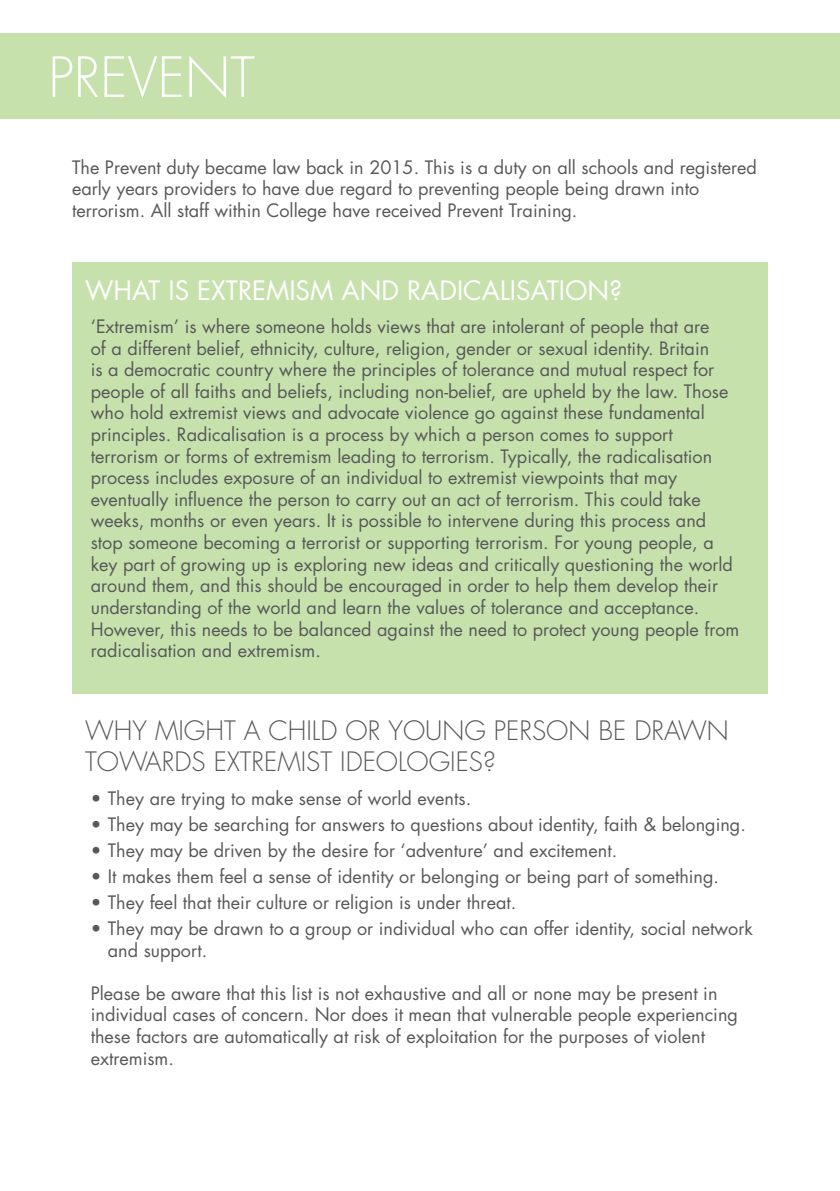
<style>
.page{position:relative;width:840px;height:1191px;background:#fff}
.page>*{position:absolute;margin:0;border:0;box-sizing:border-box;transform-origin:0 0}
.t1{font:300 54px "Futura Std";color:#fff}
.t2{font:300 26px/31.2px "Futura Std";color:#57585a}
.t3{font:26px "Futura Std";color:#fff}
.t4{font:18px/21.6px "Futura Std";color:#57585a}
</style>
<div class="page">
<div style="left:0;top:33px;width:839px;height:85px;background:#c6e1ac"></div>
<div style="left:72px;top:262px;width:695px;height:431px;background:#c6e1ac"></div>
<h1 class="t1" style="left:48px;top:45px;width:208px">PREVENT</h1>
<p class="t4" style="left:72px;top:156px;width:686px">The Prevent duty became law back in 2015. This is a duty on all schools and registered early years providers to have due regard to preventing people being drawn into terrorism. All staff within College have received Prevent Training.</p>
<h2 class="t3" style="left:85px;top:274px;width:538px">WHAT IS EXTREMISM AND RADICALISATION?</h2>
<p class="t4" style="left:91px;top:316px;width:649px">‘Extremism’ is where someone holds views that are intolerant of people that are<br>of a different belief, ethnicity, culture, religion, gender or sexual identity. Britain<br>is a democratic country where the principles of tolerance and mutual respect for people of all faiths and beliefs, including non-belief, are upheld by the law. Those who hold extremist views and advocate violence go against these fundamental principles. Radicalisation is a process by which a person comes to support terrorism or forms of extremism leading to terrorism. Typically, the radicalisation process includes exposure of an individual to extremist viewpoints that may eventually influence the person to carry out an act of terrorism. This could take weeks, months or even years. It is possible to intervene during this process and stop someone becoming a terrorist or supporting terrorism. For young people, a key part of growing up is exploring new ideas and critically questioning the world around them, and this should be encouraged in order to help them develop their understanding of the world and learn the values of tolerance and acceptance.<br>However, this needs to be balanced against the need to protect young people from radicalisation and extremism.</p>
<h2 class="t2" style="left:85px;top:716px;width:645px">WHY MIGHT A CHILD OR YOUNG PERSON BE DRAWN<br>TOWARDS EXTREMIST IDEOLOGIES?</h2>
<p class="t4" style="left:91px;top:787px;width:381px">• They are trying to make sense of world events.</p>
<p class="t4" style="left:91px;top:813px;width:656px">• They may be searching for answers to questions about identity, faith &amp; belonging.</p>
<p class="t4" style="left:91px;top:839px;width:527px">• They may be driven by the desire for ‘adventure’ and excitement.</p>
<p class="t4" style="left:91px;top:865px;width:629px">• It makes them feel a sense of identity or belonging or being part of something.</p>
<p class="t4" style="left:91px;top:891px;width:427px">• They feel that their culture or religion is under threat.</p>
<p class="t4" style="left:108px;top:917px;width:646px;text-indent:-17px">• They may be drawn to a group or individual who can offer identity, social network and support.</p>
<p class="t4" style="left:91px;top:982px;width:648px">Please be aware that this list is not exhaustive and all or none may be present in individual cases of concern. Nor does it mean that vulnerable people experiencing these factors are automatically at risk of exploitation for the purposes of violent extremism.</p>
</div>
